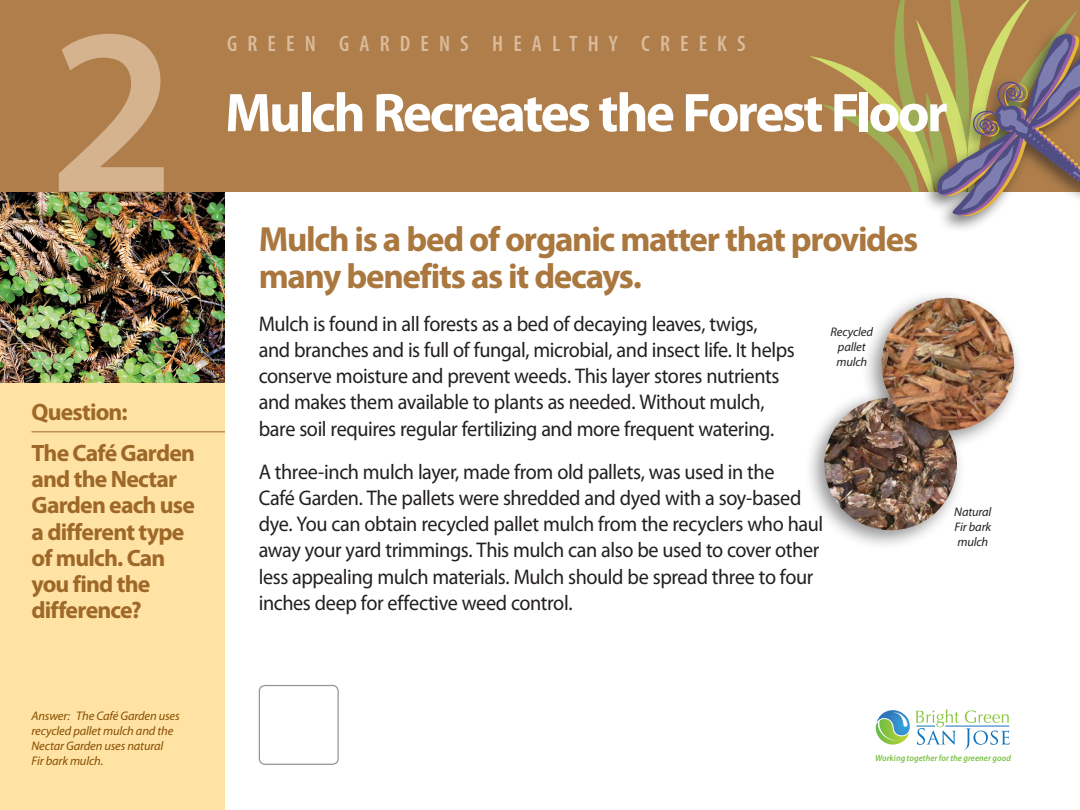
<style>
.page{position:relative;width:1080px;height:810px;background:#fff}
.page>*{position:absolute;margin:0;border:0;box-sizing:border-box;transform-origin:0 0}
.t1{font:600 238.75px "Myriad Pro";color:#d5b38e}
.t2{font:700 55px "Myriad Pro";letter-spacing:-.045em;color:#fff}
.t3{font:700 35px/36.2px "Myriad Pro";letter-spacing:-.04em;color:#aa773f}
.t4{font:700 23.75px/26.2px "Myriad Pro";letter-spacing:-.035em;color:#9e6829}
.t5{font:600 condensed 22.5px "Myriad Pro";letter-spacing:.45em;color:#dabb9b}
.t6{font:21.25px/26.2px "Myriad Pro";letter-spacing:-.02em;color:#231f20;scale:.95 1}
.t7{font:italic 12.5px/15px "Myriad Pro";letter-spacing:-.01em;color:#884d00}
.t8{font:italic 12.5px/15px "Myriad Pro";letter-spacing:-.01em;color:#231f20;text-align:center}
.t9{font:italic 600 8.88px "Myriad Pro";letter-spacing:.005em;color:#79c142;scale:.95 1}
</style>
<div class="page">
<div style="left:0;top:215px;width:225px;height:595px;background:#ffe3a5"></div>
<img style="left:0;top:191px;width:225px;height:191px">
<hr style="left:32px;top:431px;width:193px;height:1px;background:#9e6829">
<div style="left:0;top:0;width:1080px;height:191px;background:#af7e4a"></div>
<div style="left:921px;top:28px;width:159px;height:205px;background:#231f20;opacity:.6"></div>
<svg style="left:809px;top:0;width:271px;height:217px"></svg>
<div style="left:804px;top:388px;width:162px;height:162px;background:#231f20;opacity:.5"></div>
<img style="left:824px;top:398px;width:133px;height:132px;border-radius:66px">
<hr style="left:945px;top:726px;width:64px;height:1px;background:#1074bc">
<svg style="left:876px;top:710px;width:34px;height:35px"></svg>
<svg style="left:916px;top:710px;width:43px;height:35px"></svg>
<svg style="left:965px;top:711px;width:45px;height:39px"></svg>
<div style="left:259px;top:685px;width:80px;height:80px;border:1px solid #939598;border-radius:6px"></div>
<div style="left:861px;top:288px;width:163px;height:163px;background:#231f20;opacity:.5"></div>
<img style="left:882px;top:298px;width:132px;height:132px;border-radius:66px">
<h1 class="t1" style="left:49px;top:-41px;width:129px">2</h1>
<p class="t4" style="left:32px;top:391px;width:165px;line-height:40.9px">Question:<br>The Café Garden</p>
<p class="t4" style="left:32px;top:465px;width:165px">and the Nectar<br>Garden each use a different type of mulch. Can you find the difference?</p>
<p class="t5" style="left:227px;top:31px;width:520px">GREEN GARDENS HEALTH Y CREEKS</p>
<h2 class="t2" style="left:225px;top:77px;width:724px">Mulch Recreates the Forest Floor</h2>
<h3 class="t3" style="left:259px;top:220px;width:661px">Mulch is a bed of organic matter that provides many benefits as it decays.</h3>
<p class="t6" style="left:259px;top:310px;width:566px">Mulch is found in all forests as a bed of decaying leaves, twigs,<br>and branches and is full of fungal, microbial, and insect life. It helps conserve moisture and prevent weeds. This layer stores nutrients and makes them available to plants as needed. Without mulch, bare soil requires regular fertilizing and more frequent watering.</p>
<p class="t6" style="left:259px;top:458px;width:596px">A three-inch mulch layer, made from old pallets, was used in the<br>Café Garden. The pallets were shredded and dyed with a soy-based dye. You can obtain recycled pallet mulch from the recyclers who haul away your yard trimmings. This mulch can also be used to cover other less appealing mulch materials. Mulch should be spread three to four inches deep for effective weed control.</p>
<p class="t8" style="left:831px;top:324px;width:44px">Recycled pallet mulch</p>
<p class="t8" style="left:954px;top:504px;width:39px;text-align:justify">Natural Fir bark mulch</p>
<p class="t7" style="left:32px;top:708px;width:150px">Answer: The Café Garden uses recycled pallet mulch and the<br>Nectar Garden uses natural<br>Fir bark mulch.</p>
<p class="t9" style="left:875px;top:752px;width:145px">Working together for the greener good</p>
</div>
